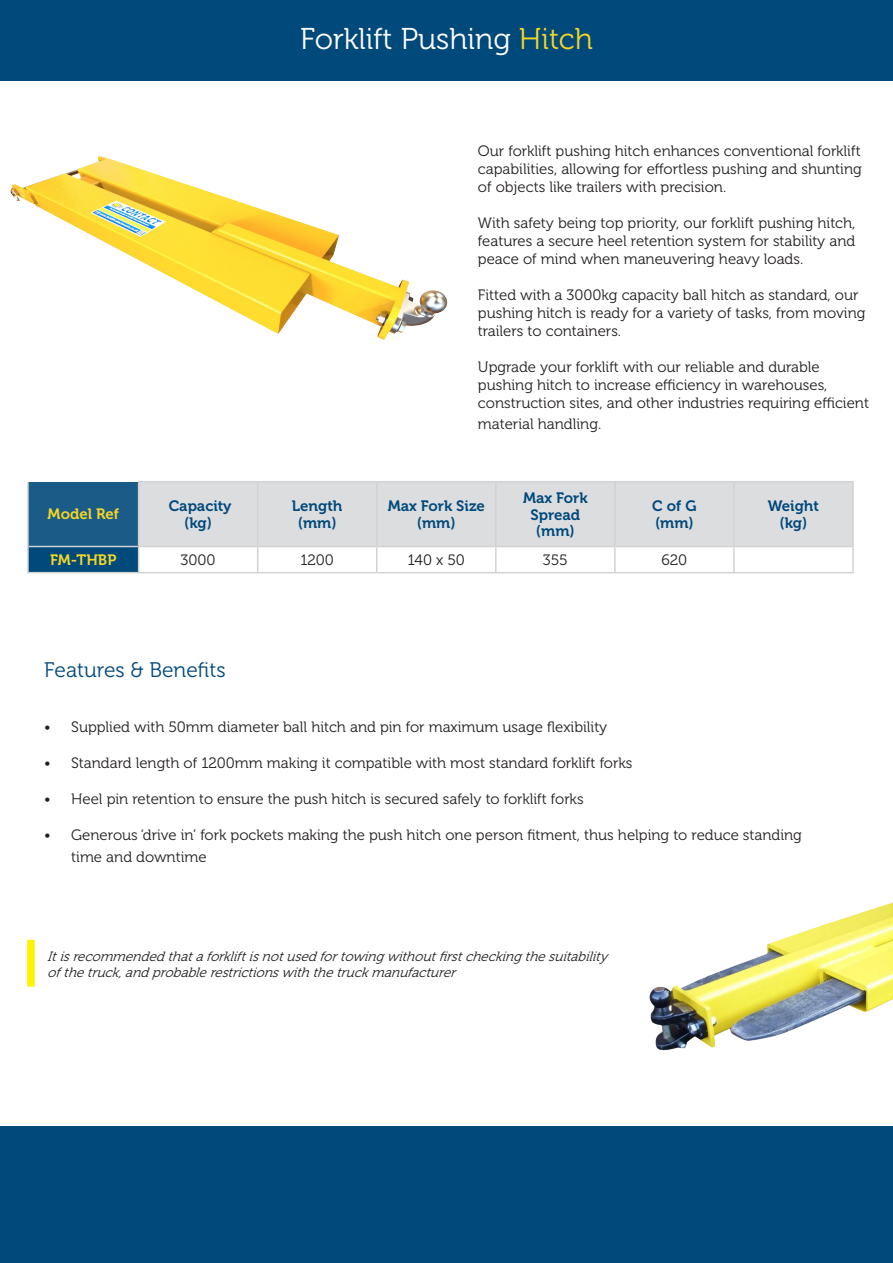
<style>
.page{position:relative;width:893px;height:1263px;background:#fff}
.page>*{position:absolute;margin:0;border:0;box-sizing:border-box;transform-origin:0 0}
.t1{font:30px "Museo 300";color:#fff}
.t2{font:21px "Museo 300";color:#00497b}
.t3{font:15px/18px "Museo 300";color:#231f20}
.t4{font:15px/16.5px "Museo 700";color:#00497b;text-align:center}
.t5{font:15px "Museo 700";color:#f4d625}
.t6{font:italic 13.5px/16.2px "Museo 300";color:#231f20}
.s1{color:#f4d625}
</style>
<div class="page">
<div style="left:0;top:0;width:893px;height:81px;background:#00497b"></div>
<div style="left:0;top:1127px;width:893px;height:136px;background:#00497b"></div>
<img style="left:10px;top:156px;width:438px;height:184px">
<div style="left:28px;top:482px;width:111px;height:64px;background:#1a5b88"></div>
<div style="left:139px;top:482px;width:713px;height:64px;background:#dcdddf"></div>
<div style="left:28px;top:546px;width:111px;height:27px;background:#00497b"></div>
<hr style="left:27px;top:482px;width:2px;height:64px;background:#d1d2d4">
<hr style="left:852px;top:547px;width:2px;height:25px;background:#d1d2d4">
<hr style="left:734px;top:572px;width:120px;height:1px;background:#d1d2d4">
<hr style="left:138px;top:482px;width:1px;height:64px;background:#d1d2d4">
<hr style="left:257px;top:482px;width:1px;height:64px;background:#d1d2d4">
<hr style="left:376px;top:482px;width:1px;height:64px;background:#d1d2d4">
<hr style="left:495px;top:482px;width:2px;height:64px;background:#d1d2d4">
<hr style="left:614px;top:482px;width:2px;height:64px;background:#d1d2d4">
<hr style="left:733px;top:482px;width:2px;height:64px;background:#d1d2d4">
<hr style="left:852px;top:482px;width:2px;height:64px;background:#d1d2d4">
<hr style="left:734px;top:546px;width:120px;height:1px;background:#d1d2d4">
<hr style="left:27px;top:546px;width:2px;height:26px;background:#d1d2d4">
<hr style="left:29px;top:546px;width:110px;height:1px;background:#d1d2d4">
<svg style="left:138px;top:546px;width:715px;height:27px"></svg>
<hr style="left:27px;top:572px;width:112px;height:1px;background:#d1d2d4">
<hr style="left:138px;top:481px;width:120px;height:1px;background:#d1d2d4">
<hr style="left:258px;top:481px;width:119px;height:1px;background:#d1d2d4">
<hr style="left:377px;top:481px;width:119px;height:1px;background:#d1d2d4">
<hr style="left:496px;top:481px;width:119px;height:1px;background:#d1d2d4">
<hr style="left:615px;top:481px;width:119px;height:1px;background:#d1d2d4">
<hr style="left:734px;top:481px;width:120px;height:1px;background:#d1d2d4">
<img style="left:649px;top:902px;width:244px;height:149px">
<div style="left:27px;top:940px;width:8px;height:46px;background:#fff101"></div>
<p class="t1" style="left:300px;top:23px;width:294px">Forklift Pushing <span class="s1">Hitch</span></p>
<p class="t5" style="left:48px;top:506px;width:73px">Model Ref</p>
<p class="t4" style="left:169px;top:498px;width:64px">Capacity</p>
<p class="t4" style="left:184px;top:515px;width:29px">(kg)</p>
<p class="t4" style="left:292px;top:498px;width:52px">Length</p>
<p class="t4" style="left:298px;top:515px;width:40px">(mm)</p>
<p class="t3" style="left:478px;top:142px;width:385px;text-align:justify">Our forklift pushing hitch enhances conventional forklift capabilities, allowing for effortless pushing and shunting of objects like trailers with precision.</p>
<p class="t3" style="left:478px;top:214px;width:379px;text-align:justify">With safety being top priority, our forklift pushing hitch, features a secure heel retention system for stability and peace of mind when maneuvering heavy loads.</p>
<p class="t3" style="left:478px;top:286px;width:389px">Fitted with a 3000kg capacity ball hitch as standard, our pushing hitch is ready for a variety of tasks, from moving trailers to containers.</p>
<p class="t3" style="left:478px;top:358px;width:343px">Upgrade your forklift with our reliable and durable</p>
<p class="t3" style="left:478px;top:376px;width:393px">pushing hitch to increase efficiency in warehouses, construction sites, and other industries requiring efficient</p>
<p class="t3" style="left:478px;top:416px;width:125px">material handling.</p>
<p class="t4" style="left:388px;top:498px;width:99px">Max Fork Size</p>
<p class="t4" style="left:417px;top:515px;width:40px">(mm)</p>
<p class="t4" style="left:523px;top:490px;width:66px">Max Fork<br>Spread</p>
<p class="t4" style="left:536px;top:523px;width:40px">(mm)</p>
<p class="t4" style="left:652px;top:498px;width:46px">C of G</p>
<p class="t4" style="left:655px;top:515px;width:40px">(mm)</p>
<p class="t4" style="left:768px;top:498px;width:53px">Weight</p>
<p class="t4" style="left:779px;top:515px;width:29px">(kg)</p>
<p class="t5" style="left:50px;top:552px;width:68px">FM-THBP</p>
<p class="t3" style="left:181px;top:551px;width:37px">3000</p>
<p class="t3" style="left:300px;top:551px;width:35px">1200</p>
<p class="t3" style="left:408px;top:551px;width:59px">140 x 50</p>
<p class="t3" style="left:543px;top:551px;width:26px">355</p>
<p class="t3" style="left:661px;top:551px;width:27px">620</p>
<p class="t2" style="left:44px;top:658px;width:183px">Features &amp; Benefits</p>
<p class="t3" style="left:44px;top:718px;width:565px">• Supplied with 50mm diameter ball hitch and pin for maximum usage flexibility</p>
<p class="t3" style="left:44px;top:754px;width:590px">• Standard length of 1200mm making it compatible with most standard forklift forks</p>
<p class="t3" style="left:44px;top:790px;width:541px">• Heel pin retention to ensure the push hitch is secured safely to forklift forks</p>
<p class="t3" style="left:71px;top:824px;width:732px;line-height:21.6px;text-indent:-27px">• Generous ‘drive in’ fork pockets making the push hitch one person fitment, thus helping to reduce standing time and downtime</p>
<p class="t6" style="left:47px;top:948px;width:566px">Itisrecommendedthataforkliftisnotusedfortowingwithoutfirstcheckingthesuitability ofthetruck,andprobablerestrictionswiththetruckmanufacturer</p>
</div>
